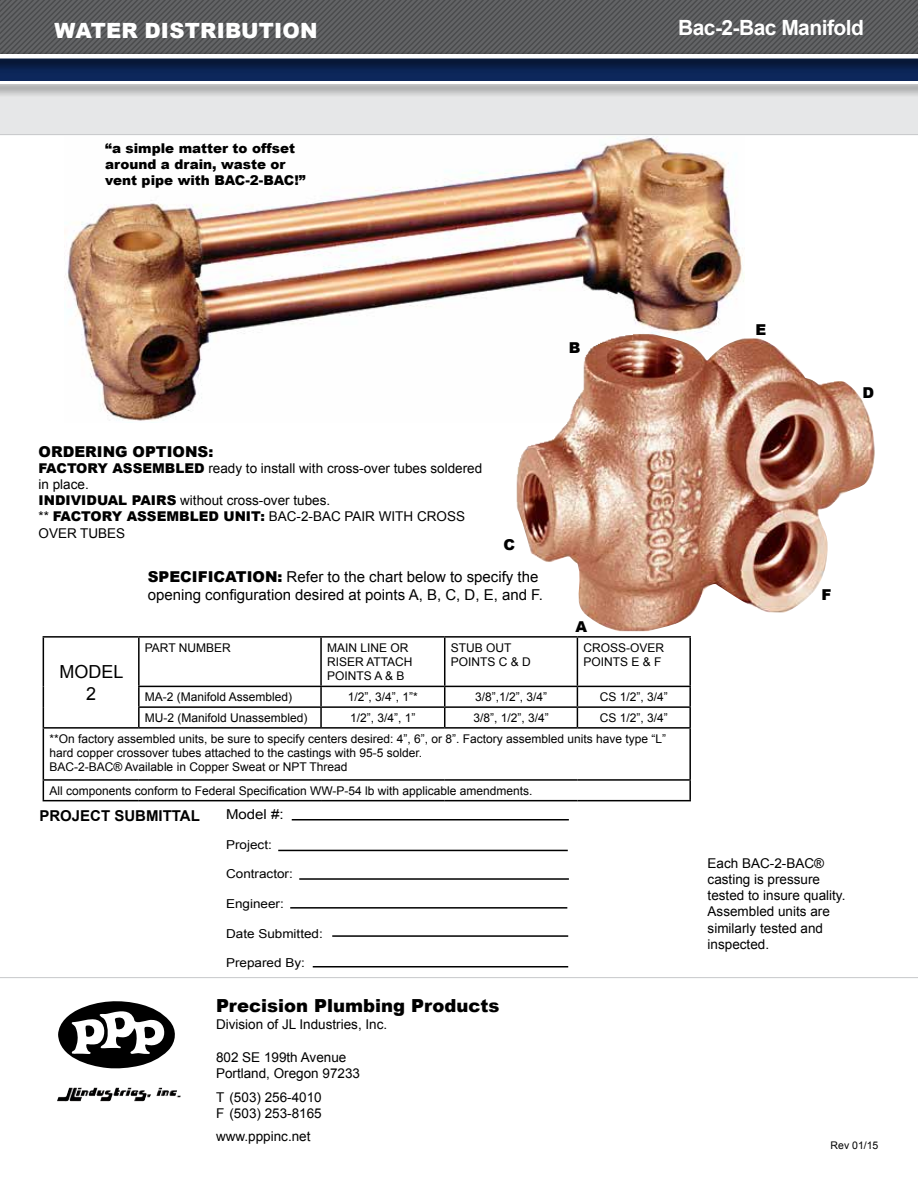
<style>
.page{position:relative;width:918px;height:1188px;background:#fff}
.page>*{position:absolute;margin:0;border:0;box-sizing:border-box;transform-origin:0 0}
.t1{font:900 21px "Arial";letter-spacing:.01em;color:#fff}
.t2{font:700 21px "Arial";letter-spacing:-.025em;color:#fff}
.t3{font:900 18px "Arial";color:#000}
.t4{font:18px/21.6px "Arial";color:#000;text-align:center}
.t5{font:15px/18px "Arial";color:#000;text-align:right}
.t6{font:900 15px "Arial";color:#000}
.t7{font:700 15px "Arial";color:#000}
.t8{font:13.65px "Arial";color:#000;scale:1.1 1}
.t9{font:13.5px/16.2px "Arial";color:#000}
.t10{font:900 13.5px/16.2px "Arial";color:#000}
.t11{font:12.3px "Arial";color:#000;scale:1.1 1}
.t12{font:12px/14.4px "Arial";color:#000}
.t13{font:10.5px "Arial";color:#000}
.s1{font-weight:900}
.s2{font-weight:400}
</style>
<div class="page">
<svg style="left:0;top:0;width:918px;height:51px;background:#595a5c"></svg>
<div style="left:0;top:98px;width:918px;height:37px;background:#e6e7e8"></div>
<hr style="left:0;top:977px;width:918px;height:1px;background:#c7c8ca">
<img style="left:70px;top:1088px;width:92px;height:13px">
<svg style="left:58px;top:1001px;width:117px;height:68px"></svg>
<hr style="left:43px;top:636px;width:96px;height:2px;background:#000">
<hr style="left:43px;top:638px;width:1px;height:48px;background:#000">
<hr style="left:139px;top:636px;width:182px;height:2px;background:#000">
<hr style="left:138px;top:638px;width:2px;height:48px;background:#000">
<hr style="left:321px;top:636px;width:124px;height:2px;background:#000">
<hr style="left:320px;top:638px;width:2px;height:48px;background:#000">
<hr style="left:445px;top:636px;width:132px;height:2px;background:#000">
<hr style="left:444px;top:638px;width:1px;height:48px;background:#000">
<hr style="left:577px;top:636px;width:114px;height:2px;background:#000">
<hr style="left:577px;top:638px;width:1px;height:48px;background:#000">
<hr style="left:689px;top:638px;width:2px;height:48px;background:#000">
<hr style="left:138px;top:686px;width:183px;height:1px;background:#000">
<hr style="left:321px;top:686px;width:124px;height:1px;background:#000">
<hr style="left:445px;top:686px;width:132px;height:1px;background:#000">
<hr style="left:577px;top:686px;width:114px;height:1px;background:#000">
<svg style="left:43px;top:686px;width:1px;height:41px"></svg>
<hr style="left:138px;top:706px;width:183px;height:2px;background:#000">
<svg style="left:138px;top:687px;width:2px;height:40px"></svg>
<hr style="left:321px;top:706px;width:124px;height:2px;background:#000">
<svg style="left:320px;top:687px;width:2px;height:40px"></svg>
<hr style="left:445px;top:706px;width:132px;height:2px;background:#000">
<svg style="left:444px;top:687px;width:1px;height:40px"></svg>
<hr style="left:577px;top:706px;width:114px;height:2px;background:#000">
<svg style="left:577px;top:687px;width:1px;height:40px"></svg>
<svg style="left:689px;top:687px;width:2px;height:40px"></svg>
<hr style="left:43px;top:727px;width:96px;height:2px;background:#000">
<hr style="left:43px;top:729px;width:1px;height:50px;background:#000">
<hr style="left:139px;top:727px;width:182px;height:2px;background:#000">
<hr style="left:321px;top:727px;width:124px;height:2px;background:#000">
<hr style="left:445px;top:727px;width:132px;height:2px;background:#000">
<hr style="left:577px;top:727px;width:114px;height:2px;background:#000">
<hr style="left:689px;top:729px;width:2px;height:50px;background:#000">
<hr style="left:43px;top:779px;width:96px;height:2px;background:#000">
<svg style="left:43px;top:781px;width:1px;height:19px"></svg>
<hr style="left:139px;top:779px;width:182px;height:2px;background:#000">
<hr style="left:321px;top:779px;width:124px;height:2px;background:#000">
<hr style="left:445px;top:779px;width:132px;height:2px;background:#000">
<hr style="left:577px;top:779px;width:114px;height:2px;background:#000">
<svg style="left:689px;top:781px;width:2px;height:19px"></svg>
<hr style="left:43px;top:800px;width:96px;height:1px;background:#000">
<hr style="left:139px;top:800px;width:182px;height:1px;background:#000">
<hr style="left:321px;top:800px;width:124px;height:1px;background:#000">
<hr style="left:445px;top:800px;width:132px;height:1px;background:#000">
<hr style="left:577px;top:800px;width:114px;height:1px;background:#000">
<img style="left:64px;top:137px;width:680px;height:284px">
<img style="left:517px;top:334px;width:358px;height:297px">
<div style="left:0;top:72px;width:918px;height:6px;background:#0d275a"></div>
<div style="left:0;top:51px;width:918px;height:21px;background:#000;opacity:.75"></div>
<hr style="left:0;top:54px;width:918px;height:4px;background:#fff">
<div style="left:0;top:78px;width:918px;height:20px;background:#000;opacity:.75"></div>
<hr style="left:0;top:81px;width:918px;height:3px;background:#fff">
<hr style="left:292px;top:819px;width:277px;height:1px;background:#000">
<hr style="left:278px;top:850px;width:290px;height:1px;background:#000">
<hr style="left:299px;top:878px;width:270px;height:2px;background:#000">
<hr style="left:290px;top:907px;width:277px;height:2px;background:#000">
<hr style="left:332px;top:935px;width:236px;height:2px;background:#000">
<hr style="left:313px;top:966px;width:255px;height:2px;background:#000">
<h1 class="t1" style="left:54px;top:15px;width:265px">Water Distribution</h1>
<h1 class="t2" style="left:678px;top:12px;width:187px">Bac-2-Bac Manifold</h1>
<p class="t10" style="left:105px;top:140px;width:202px">“a simple matter to offset around a drain, waste or vent pipe with BAC-2-BAC!”</p>
<p class="t6" style="left:569px;top:336px;width:11px">B</p>
<p class="t6" style="left:39px;top:440px;width:12px">ORDERIN</p>
<p class="t6" style="left:115px;top:440px;width:53px">G OPTIONS</p>
<p class="t6" style="left:208px;top:440px;width:6px">:</p>
<p class="t10" style="left:39px;top:459px;width:40px">FACTOR</p>
<p class="t10" style="left:97px;top:459px;width:26px">Y ASSE</p>
<p class="t9" style="left:152px;top:460px;width:332px"><span class="s1">MBLED</span> ready to install with cross-over tubes soldered</p>
<p class="t9" style="left:39px;top:476px;width:52px">in place.</p>
<p class="t10" style="left:39px;top:492px;width:9px">INDI</p>
<p class="t10" style="left:71px;top:492px;width:21px">VIDUA</p>
<p class="t10" style="left:118px;top:492px;width:32px">L PAIRS</p>
<p class="t9" style="left:180px;top:492px;width:152px">without cross-over tubes.</p>
<p class="t10" style="left:39px;top:508px;width:55px"><span class="s2">**</span> FACTOR</p>
<p class="t10" style="left:112px;top:508px;width:26px">Y ASSE</p>
<p class="t10" style="left:166px;top:508px;width:68px">MBLED UNIT</p>
<p class="t9" style="left:261px;top:508px;width:206px"><span class="s1">:</span> BAC-2-BAC PAIR WITH CROSS</p>
<p class="t9" style="left:39px;top:525px;width:88px">OVER TUBES</p>
<p class="t6" style="left:504px;top:534px;width:13px">C</p>
<p class="t5" style="left:148px;top:568px;width:397px"><span class="s1">:</span> Refer to the chart below to specify the<br>opening configuration desired at points A, B, C, D, E, and F.</p>
<p class="t6" style="left:148px;top:566px;width:89px">SPECIFICATION</p>
<p class="t6" style="left:576px;top:615px;width:13px">A</p>
<p class="t12" style="left:145px;top:640px;width:88px">PART NUMBER</p>
<p class="t12" style="left:327px;top:640px;width:87px">MAIN LINE OR<br>RISER ATTACH<br>POINTS A &amp; B</p>
<p class="t12" style="left:451px;top:640px;width:82px">STUB OUT<br>POINTS C &amp; D</p>
<p class="t12" style="left:583px;top:640px;width:82px">CROSS-OVER<br>POINTS E &amp; F</p>
<p class="t12" style="left:145px;top:690px;width:149px">MA-2 (Manifold Assembled)</p>
<p class="t12" style="left:348px;top:690px;width:72px">1/2”, 3/4”, 1”*</p>
<p class="t12" style="left:475px;top:690px;width:74px">3/8”,1/2”, 3/4”</p>
<p class="t12" style="left:600px;top:690px;width:70px">CS 1/2”, 3/4”</p>
<p class="t12" style="left:145px;top:710px;width:164px">MU-2 (Manifold Unassembled)</p>
<p class="t12" style="left:350px;top:710px;width:67px">1/2”, 3/4”, 1”</p>
<p class="t12" style="left:473px;top:710px;width:77px">3/8”, 1/2”, 3/4”</p>
<h2 class="t4" style="left:59px;top:661px;width:66px">MODEL<br>2</h2>
<p class="t12" style="left:49px;top:707px;width:620px;line-height:20.7px;text-align:right">CS 1/2”, 3/4”<br>**On factory assembled units, be sure to specify centers desired: 4”, 6”, or 8”. Factory assembled units have type “L”</p>
<p class="t12" style="left:49px;top:746px;width:374px">hard copper crossover tubes attached to the castings with 95-5 solder.<br>BAC-2-BAC® Available in Copper Sweat or NPT Thread</p>
<p class="t12" style="left:49px;top:783px;width:485px">All components conform to Federal Specification WW-P-54 lb with applicable amendments.</p>
<p class="t7" style="left:39px;top:805px;width:162px">PROJECT SUBMITTAL</p>
<p class="t8" style="left:226px;top:805px;width:54px">Model #:</p>
<p class="t11" style="left:226px;top:836px;width:43px">Project:</p>
<p class="t11" style="left:226px;top:866px;width:62px">Contractor:</p>
<p class="t11" style="left:226px;top:895px;width:54px">Engineer:</p>
<p class="t11" style="left:226px;top:925px;width:89px">Date Submitted:</p>
<p class="t11" style="left:226px;top:954px;width:73px">Prepared By:</p>
<h2 class="t3" style="left:216px;top:993px;width:285px">Precision Plumbing Products</h2>
<p class="t9" style="left:216px;top:1016px;width:173px">Division of JL Industries, Inc.</p>
<p class="t9" style="left:216px;top:1049px;width:146px">802 SE 199th Avenue<br>Portland, Oregon 97233</p>
<p class="t9" style="left:216px;top:1089px;width:107px">T (503) 256-4010<br>F (503) 253-8165</p>
<p class="t9" style="left:216px;top:1128px;width:96px">www.pppinc.net</p>
<p class="t6" style="left:756px;top:318px;width:11px">E</p>
<p class="t6" style="left:863px;top:381px;width:11px">D</p>
<p class="t6" style="left:822px;top:584px;width:12px">F</p>
<p class="t9" style="left:708px;top:855px;width:139px">Each BAC-2-BAC® casting is pressure tested to insure quality.<br>Assembled units are similarly tested and inspected.</p>
<p class="t13" style="left:831px;top:1138px;width:49px">Rev 01/15</p>
</div>
